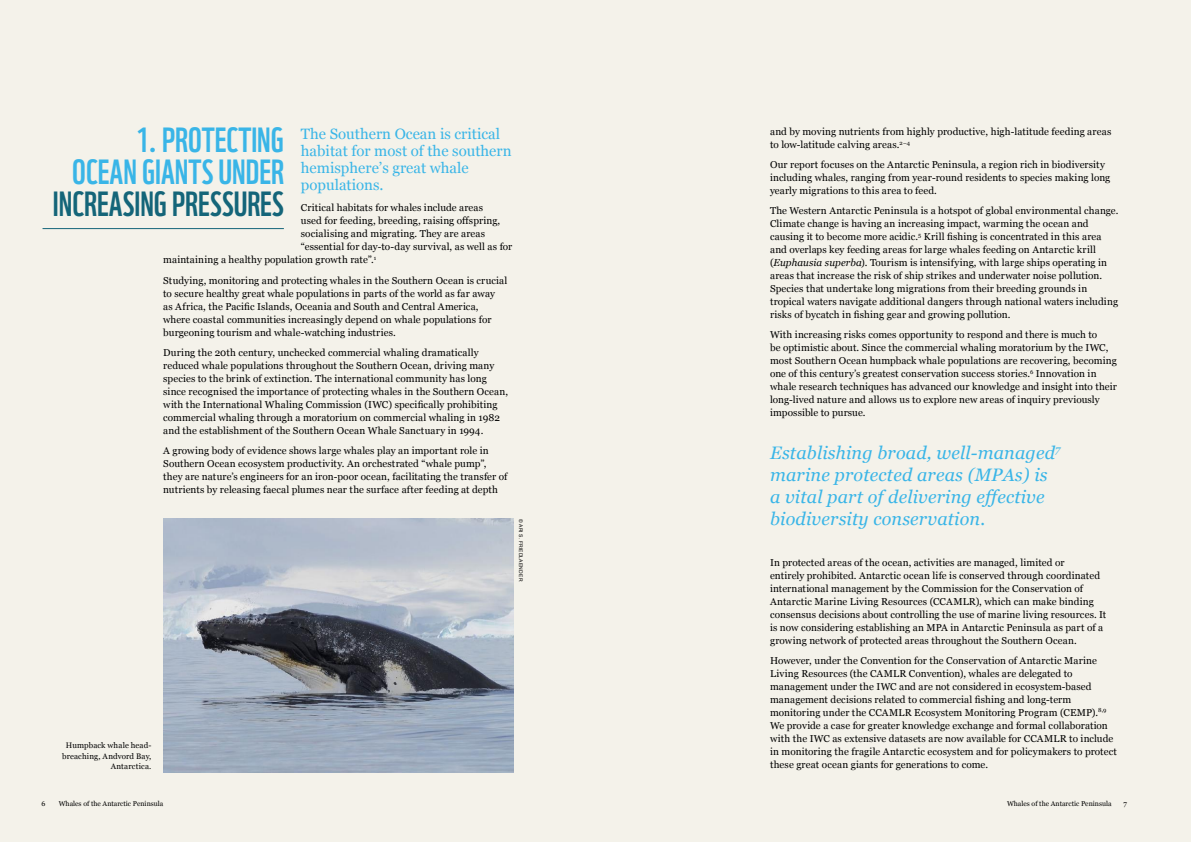
<style>
.page{position:relative;width:1191px;height:842px;background:#fff}
.page>*{position:absolute;margin:0;border:0;box-sizing:border-box;transform-origin:0 0}
.t1{font:34px/32px "WWF";color:#39b5e7;text-align:right}
.t2{font:34px "WWF";color:#146579}
.t3{font:italic 18px/22px "Georgia";letter-spacing:.01em;color:#39b5e7}
.t4{font:15px/17px "Georgia";color:#39b5e7}
.t5{font:10px/13px "Georgia";letter-spacing:.01em;color:#000}
.t6{font:8px/10px "Georgia";letter-spacing:.015em;color:#000;text-align:right}
.t7{font:7px "Georgia";color:#000}
.t8{font:5px "Arial";letter-spacing:.035em;color:#000}
.s1{font-style:italic}
</style>
<div class="page">
<div style="left:0;top:0;width:595px;height:842px;background:#f4f2ea"></div>
<div style="left:595px;top:0;width:596px;height:842px;background:#f4f2ea"></div>
<img style="left:163px;top:519px;width:351px;height:254px">
<hr style="left:43px;top:228px;width:241px;height:1px;background:#146579">
<h1 class="t1" style="left:72px;top:121px;width:213px">1. PROTECTING<br>OCEAN GIANTS UNDER</h1>
<h1 class="t2" style="left:53px;top:177px;width:232px">INCREASING PRESSURES</h1>
<h3 class="t4" style="left:301px;top:125px;width:212px">The Southern Ocean is critical habitat for most of the southern hemisphere’s great whale populations.</h3>
<p class="t5" style="left:301px;top:201px;width:184px">Critical habitats for whales include areas</p>
<p class="t5" style="left:301px;top:214px;width:201px">used for feeding, breeding, raising offspring,</p>
<p class="t5" style="left:301px;top:227px;width:186px">socialising and migrating. They are areas</p>
<p class="t5" style="left:301px;top:240px;width:213px">“essential for day-to-day survival, as well as for</p>
<p class="t5" style="left:163px;top:253px;width:214px">maintaining a healthy population growth rate”.<sup>1</sup></p>
<p class="t5" style="left:163px;top:273px;width:345px">Studying, monitoring and protecting whales in the Southern Ocean is crucial to secure healthy great whale populations in parts of the world as far away<br>as Africa, the Pacific Islands, Oceania and South and Central America, where coastal communities increasingly depend on whale populations for burgeoning tourism and whale-watching industries.</p>
<p class="t5" style="left:163px;top:345px;width:346px">During the 20th century, unchecked commercial whaling dramatically reduced whale populations throughout the Southern Ocean, driving many species to the brink of extinction. The international community has long since recognised the importance of protecting whales in the Southern Ocean, with the International Whaling Commission (IWC) specifically prohibiting commercial whaling through a moratorium on commercial whaling in 1982 and the establishment of the Southern Ocean Whale Sanctuary in 1994.</p>
<p class="t5" style="left:163px;top:443px;width:346px">A growing body of evidence shows large whales play an important role in Southern Ocean ecosystem productivity. An orchestrated “whale pump”, they are nature’s engineers for an iron-poor ocean, facilitating the transfer of nutrients by releasing faecal plumes near the surface after feeding at depth</p>
<p class="t6" style="left:62px;top:740px;width:91px">Humpback whale head&shy;breaching, Andvord Bay,<br>Antarctica.</p>
<p class="t8" style="left:524px;top:519px;width:64px;rotate:90deg">© ARI S. FRIEDLAENDER</p>
<p class="t5" style="left:770px;top:125px;width:343px">and by moving nutrients from highly productive, high-latitude feeding areas to low-latitude calving areas.<sup>2–4</sup></p>
<p class="t5" style="left:770px;top:158px;width:342px">Our report focuses on the Antarctic Peninsula, a region rich in biodiversity including whales, ranging from year-round residents to species making long yearly migrations to this area to feed.</p>
<p class="t5" style="left:770px;top:204px;width:350px">The Western Antarctic Peninsula is a hotspot of global environmental change.<br>Climate change is having an increasing impact, warming the ocean and causing it to become more acidic.<sup>5</sup> Krill fishing is concentrated in this area and overlaps key feeding areas for large whales feeding on Antarctic krill (<span class="s1">Euphausia superba</span>). Tourism is intensifying, with large ships operating in areas that increase the risk of ship strikes and underwater noise pollution.<br>Species that undertake long migrations from their breeding grounds in tropical waters navigate additional dangers through national waters including risks of bycatch in fishing gear and growing pollution.</p>
<p class="t5" style="left:770px;top:328px;width:348px">With increasing risks comes opportunity to respond and there is much to<br>be optimistic about. Since the commercial whaling moratorium by the IWC, most Southern Ocean humpback whale populations are recovering, becoming one of this century’s greatest conservation success stories.<sup>6</sup> Innovation in whale research techniques has advanced our knowledge and insight into their long-lived nature and allows us to explore new areas of inquiry previously impossible to pursue.</p>
<h2 class="t3" style="left:770px;top:441px;width:292px">Establishing broad, well-managed<sup>7 </sup>marine protected areas (MPAs) is a vital part of delivering effective biodiversity conservation.</h2>
<p class="t5" style="left:770px;top:555px;width:338px">In protected areas of the ocean, activities are managed, limited or<br>entirely prohibited. Antarctic ocean life is conserved through coordinated international management by the Commission for the Conservation of Antarctic Marine Living Resources (CCAMLR), which can make binding consensus decisions about controlling the use of marine living resources. It is now considering establishing an MPA in Antarctic Peninsula as part of a growing network of protected areas throughout the Southern Ocean.</p>
<p class="t5" style="left:770px;top:653px;width:348px">However, under the Convention for the Conservation of Antarctic Marine Living Resources (the CAMLR Convention), whales are delegated to management under the IWC and are not considered in ecosystem-based management decisions related to commercial fishing and long-term monitoring under the CCAMLR Ecosystem Monitoring Program (CEMP).<sup>8,9<br></sup>We provide a case for greater knowledge exchange and formal collaboration with the IWC as extensive datasets are now available for CCAMLR to include in monitoring the fragile Antarctic ecosystem and for policymakers to protect these great ocean giants for generations to come.</p>
<p class="t7" style="left:41px;top:798px;width:5px">6</p>
<p class="t7" style="left:59px;top:798px;width:106px">Whales of the Antarctic Peninsula</p>
<p class="t7" style="left:1007px;top:798px;width:106px">Whales of the Antarctic Peninsula</p>
<p class="t7" style="left:1123px;top:798px;width:5px">7</p>
</div>
